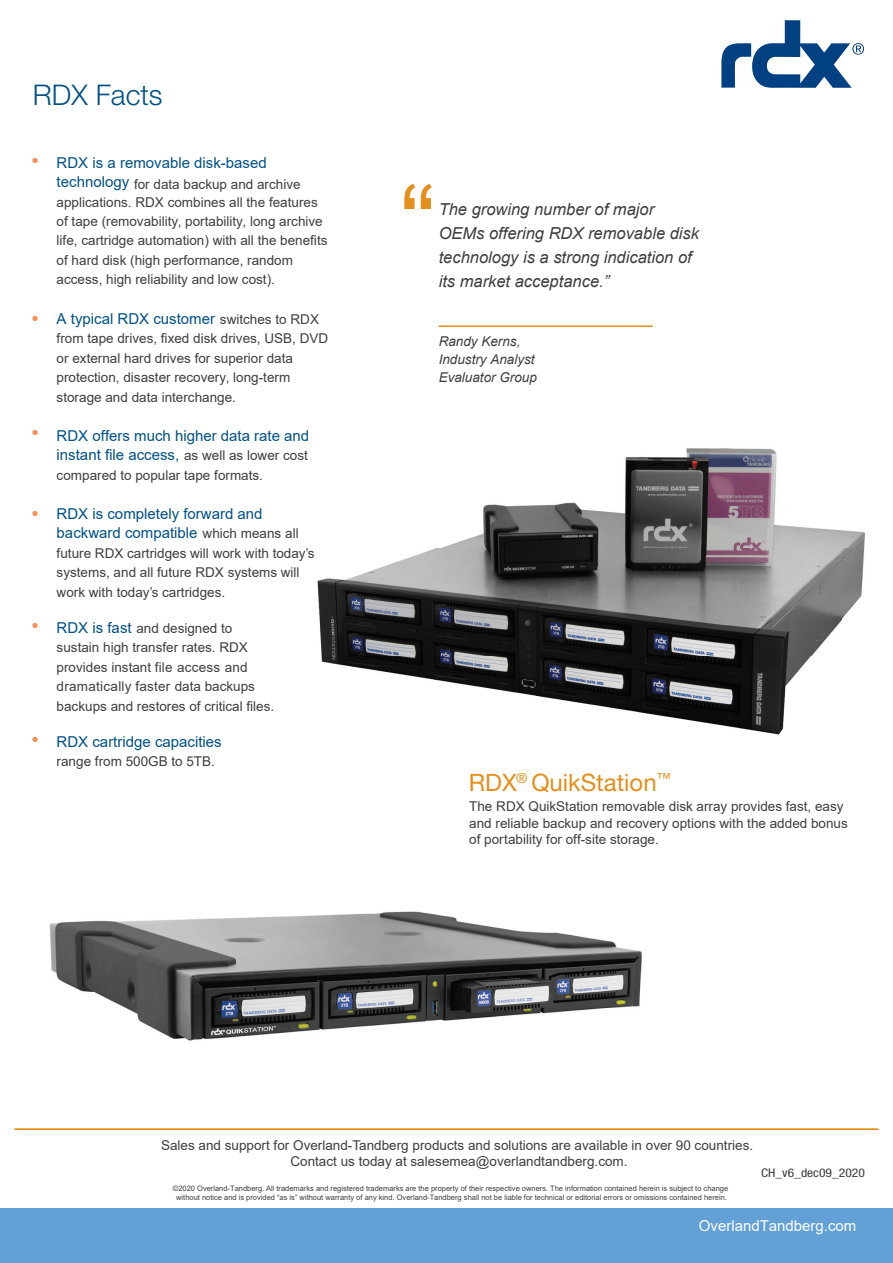
<style>
.page{position:relative;width:893px;height:1263px;background:#fff}
.page>*{position:absolute;margin:0;border:0;box-sizing:border-box;transform-origin:0 0}
.t1{font:108px "Arial";color:#e58e19}
.t2{font:300 28.5px "Helvetica Neue LT Std";color:#005187}
.t3{font:24px "Helvetica Neue LT Std";color:#e58e19}
.t4{font:21px "Arial";color:#f7915a}
.t5{font:italic 16.5px/24px "Arial";color:#3e3e3f}
.t6{font:15px/19.5px "Arial";color:#005187}
.t7{font:15px "Arial";color:#fff}
.t8{font:13.5px/19.5px "Arial";color:#3e3e3f}
.t9{font:italic 13.5px/18px "Arial";color:#3e3e3f}
.t10{font:condensed 12px "Helvetica Neue LT Std";color:#3e3e3f;scale:1.13 1}
.t11{font:7.5px/9px "Arial";color:#3e3e3f;text-align:center}
.s1{font-size:13.5px;color:#3e3e3f}
.s2{font-size:15px;color:#005187}
</style>
<div class="page">
<img style="left:15px;top:913px;width:356px;height:296px">
<img style="left:371px;top:911px;width:306px;height:298px">
<img style="left:317px;top:448px;width:549px;height:287px">
<hr style="left:439px;top:325px;width:214px;height:2px;background:#e58e19">
<div style="left:0;top:1209px;width:893px;height:54px;background:#62a0d6"></div>
<hr style="left:14px;top:1128px;width:864px;height:2px;background:#e58e19">
<svg style="left:721px;top:20px;width:143px;height:68px"></svg>
<h2 class="t2" style="left:33px;top:78px;width:131px">RDX Facts</h2>
<h3 class="t4" style="left:31px;top:146px;width:9px">•</h3>
<h3 class="t4" style="left:31px;top:304px;width:9px">•</h3>
<h3 class="t4" style="left:31px;top:418px;width:9px">•</h3>
<h3 class="t4" style="left:31px;top:500px;width:9px">•</h3>
<h3 class="t4" style="left:31px;top:612px;width:9px">•</h3>
<h3 class="t4" style="left:31px;top:725px;width:9px">•</h3>
<p class="t6" style="left:57px;top:152px;width:212px">RDX is a removable disk-based technology</p>
<p class="t8" style="left:57px;top:192px;width:272px">applications. RDX combines all the features of tape (removability, portability, long archive life, cartridge automation) with all the benefits of hard disk (high performance, random access, high reliability and low cost).</p>
<p class="t6" style="left:57px;top:308px;width:264px">A typical RDX customer <span class="s1">switches to RDX</span></p>
<p class="t8" style="left:57px;top:328px;width:273px">from tape drives, fixed disk drives, USB, DVD or external hard drives for superior data protection, disaster recovery, long-term storage and data interchange.</p>
<p class="t6" style="left:57px;top:425px;width:254px">RDX offers much higher data rate and instant file access, <span class="s1">as well as lower cost</span></p>
<p class="t8" style="left:57px;top:465px;width:208px">compared to popular tape formats.</p>
<p class="t6" style="left:57px;top:503px;width:243px">RDX is completely forward and backward compatible <span class="s1">which means all</span></p>
<p class="t8" style="left:57px;top:543px;width:259px">future RDX cartridges will work with today’s systems, and all future RDX systems will work with today’s cartridges.</p>
<p class="t8" style="left:57px;top:618px;width:219px"><span class="s2">RDX is fast</span> and designed to sustain high transfer rates. RDX provides instant file access and dramatically faster data backups backups and restores of critical files.</p>
<p class="t6" style="left:57px;top:731px;width:167px">RDX cartridge capacities</p>
<p class="t8" style="left:57px;top:751px;width:160px">range from 500GB to 5TB.</p>
<p class="t8" style="left:134px;top:174px;width:168px">for data backup and archive</p>
<h1 class="t1" style="left:400px;top:150px;width:37px">“</h1>
<p class="t5" style="left:439px;top:197px;width:262px">The growing number of major<br>OEMs offering RDX removable disk technology is a strong indication of its market acceptance.”</p>
<p class="t9" style="left:439px;top:332px;width:100px">Randy Kerns,<br>Industry Analyst<br>Evaluator Group</p>
<h3 class="t3" style="left:469px;top:768px;width:203px">RDX<sup>®</sup> QuikStation<sup>™</sup></h3>
<p class="t8" style="left:469px;top:798px;width:380px;line-height:16.5px">The RDX QuikStation removable disk array provides fast, easy and reliable backup and recovery options with the added bonus of portability for off-site storage.</p>
<p class="t8" style="left:161px;top:1137px;width:594px;line-height:16.2px;text-align:center">Sales and support for Overland-Tandberg products and solutions are available in over 90 countries.<br>Contact us today at salesemea@overlandtandberg.com.</p>
<p class="t11" style="left:173px;top:1184px;width:557px">©2020 Overland-Tandberg. All trademarks and registered trademarks are the property of their respective owners. The information contained herein is subject to change without notice and is provided “as is” without warranty of any kind. Overland-Tandberg shall not be liable for technical or editorial errors or omissions contained herein.</p>
<p class="t10" style="left:761px;top:1166px;width:93px">CH_v6_dec09_2020</p>
<p class="t7" style="left:699px;top:1215px;width:159px">OverlandTandberg.com</p>
</div>
